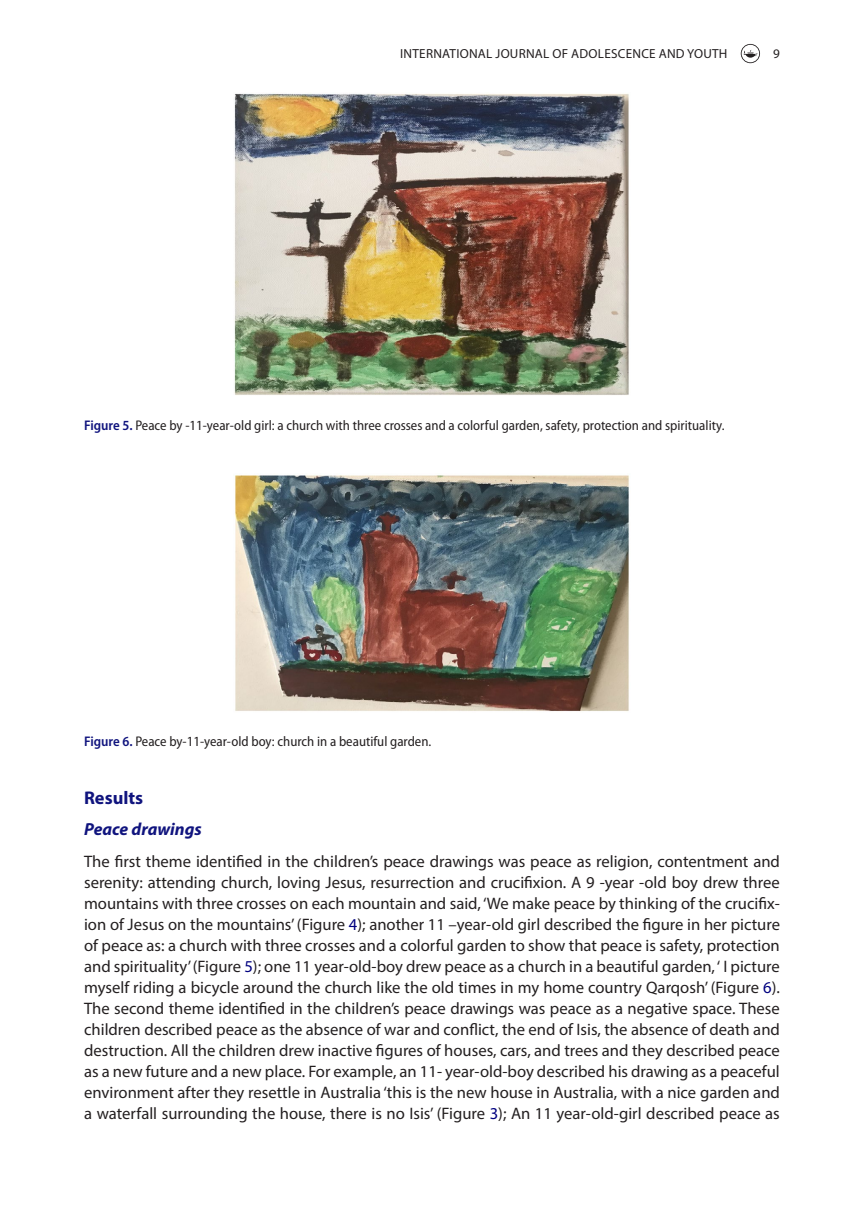
<style>
.page{position:relative;width:864px;height:1231px;background:#fff}
.page>*{position:absolute;margin:0;border:0;box-sizing:border-box;transform-origin:0 0}
.t1{font:700 18.38px "Myriad Pro";color:#10147e}
.t2{font:italic 700 17.5px "Myriad Pro";color:#10147e}
.t3{font:16.62px/21px "Myriad Pro";color:#231f20;text-align:justify}
.t4{font:semi-condensed 14px "Myriad Pro";color:#231f20}
.t5{font:13.12px "Myriad Pro";letter-spacing:.02em;color:#231f20}
.s1{font-weight:600;color:#10147e}
.s2{color:#000080}
</style>
<div class="page">
<svg style="left:740px;top:44px;width:19px;height:19px"></svg>
<img style="left:234px;top:93px;width:395px;height:302px">
<img style="left:235px;top:475px;width:394px;height:237px">
<p class="t5" style="left:400px;top:45px;width:328px">INTERNATIONAL JOURNAL OF ADOLESCENCE AND YOUTH</p>
<p class="t5" style="left:772px;top:45px;width:8px">9</p>
<p class="t4" style="left:84px;top:418px;width:641px"><span class="s1">Figure 5.</span> Peace by -11-year-old girl: a church with three crosses and a colorful garden, safety, protection and spirituality.</p>
<p class="t4" style="left:84px;top:734px;width:348px"><span class="s1">Figure 6.</span> Peace by-11-year-old boy: church in a beautiful garden.</p>
<p class="t1" style="left:84px;top:785px;width:61px">Results</p>
<p class="t2" style="left:84px;top:818px;width:119px">Peace drawings</p>
<p class="t3" style="left:84px;top:850px;width:697px">The first theme identified in the children’s peace drawings was peace as religion, contentment and serenity: attending church, loving Jesus, resurrection and crucifixion. A 9 -year -old boy drew three mountains with three crosses on each mountain and said, ‘We make peace by thinking of the crucifix&shy;ion of Jesus on the mountains’ (Figure <span class="s2">4</span>); another 11 –year-old girl described the figure in her picture of peace as: a church with three crosses and a colorful garden to show that peace is safety, protection and spirituality’ (Figure <span class="s2">5</span>); one 11 year-old-boy drew peace as a church in a beautiful garden, ‘ I picture myself riding a bicycle around the church like the old times in my home country Qarqosh’ (Figure <span class="s2">6</span>).<br>The second theme identified in the children’s peace drawings was peace as a negative space. These children described peace as the absence of war and conflict, the end of Isis, the absence of death and destruction. All the children drew inactive figures of houses, cars, and trees and they described peace as a new future and a new place. For example, an 11- year-old-boy described his drawing as a peaceful environment after they resettle in Australia ‘this is the new house in Australia, with a nice garden and a waterfall surrounding the house, there is no Isis’ (Figure <span class="s2">3</span>); An 11 year-old-girl described peace as</p>
</div>
